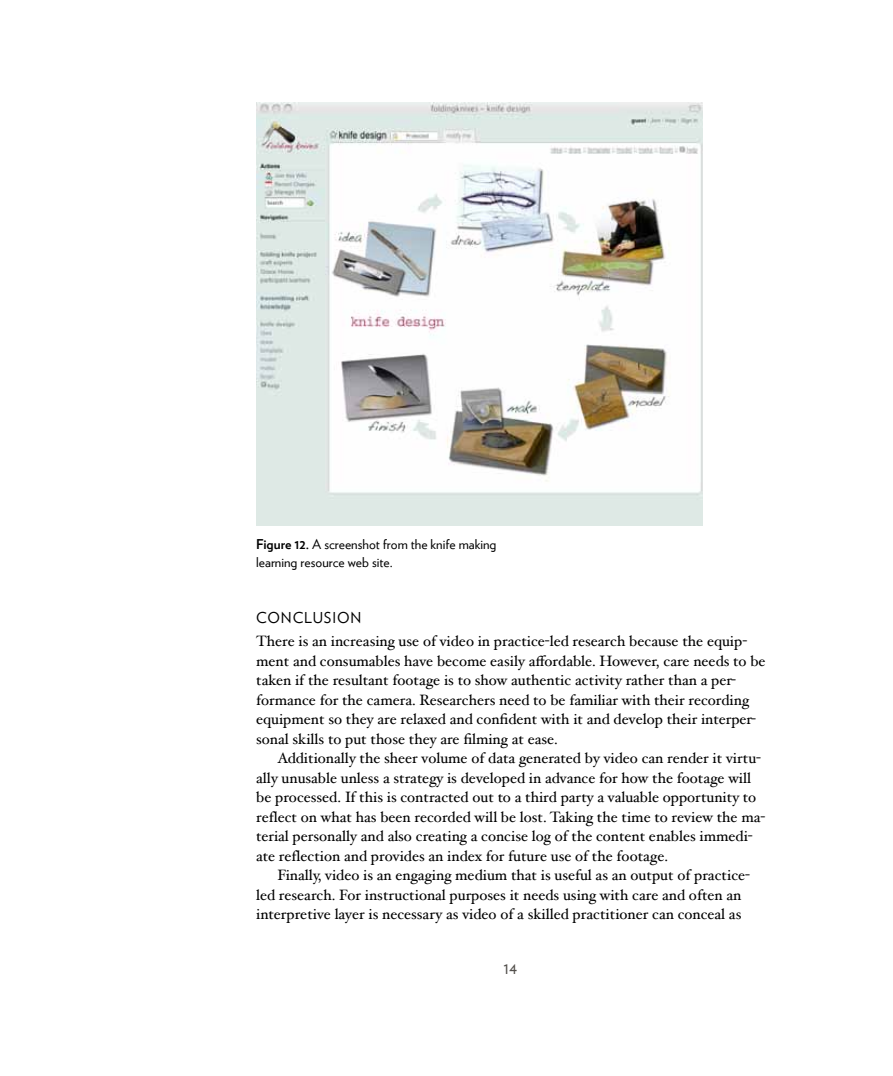
<style>
.page{position:relative;width:893px;height:1076px;background:#fff}
.page>*{position:absolute;margin:0;border:0;box-sizing:border-box;transform-origin:0 0}
.t1{font:16.5px "Verlag";color:#53504c}
.t2{font:15px/19.5px "Hoefler Text";color:#000}
.t3{font:15px "Verlag";letter-spacing:.06em;color:#000}
.t4{font:13.5px/18px "Verlag";color:#000}
.s1{font-weight:700}
</style>
<div class="page">
<img style="left:256px;top:102px;width:446px;height:423px">
<p class="t4" style="left:256px;top:534px;width:242px"><span class="s1">Figure 12.</span> A screenshot from the knife making learning resource web site.</p>
<p class="t3" style="left:256px;top:606px;width:107px">Conclusion</p>
<p class="t2" style="left:256px;top:631px;width:511px">There is an increasing use of video in practice-led research because the equip&shy;ment and consumables have become easily affordable. However, care needs to be taken if the resultant footage is to show authentic activity rather than a per&shy;formance for the camera. Researchers need to be familiar with their recording equipment so they are relaxed and confident with it and develop their interper&shy;sonal skills to put those they are filming at ease.</p>
<p class="t2" style="left:256px;top:748px;width:511px;text-indent:21px">Additionally the sheer volume of data generated by video can render it virtu&shy;ally unusable unless a strategy is developed in advance for how the footage will be processed. If this is contracted out to a third party a valuable opportunity to reflect on what has been recorded will be lost. Taking the time to review the ma&shy;terial personally and also creating a concise log of the content enables immedi&shy;ate reflection and provides an index for future use of the footage.</p>
<p class="t2" style="left:256px;top:865px;width:495px;text-indent:21px">Finally, video is an engaging medium that is useful as an output of practice&shy;led research. For instructional purposes it needs using with care and often an interpretive layer is necessary as video of a skilled practitioner can conceal as</p>
<p class="t1" style="left:503px;top:956px;width:15px">14</p>
</div>
